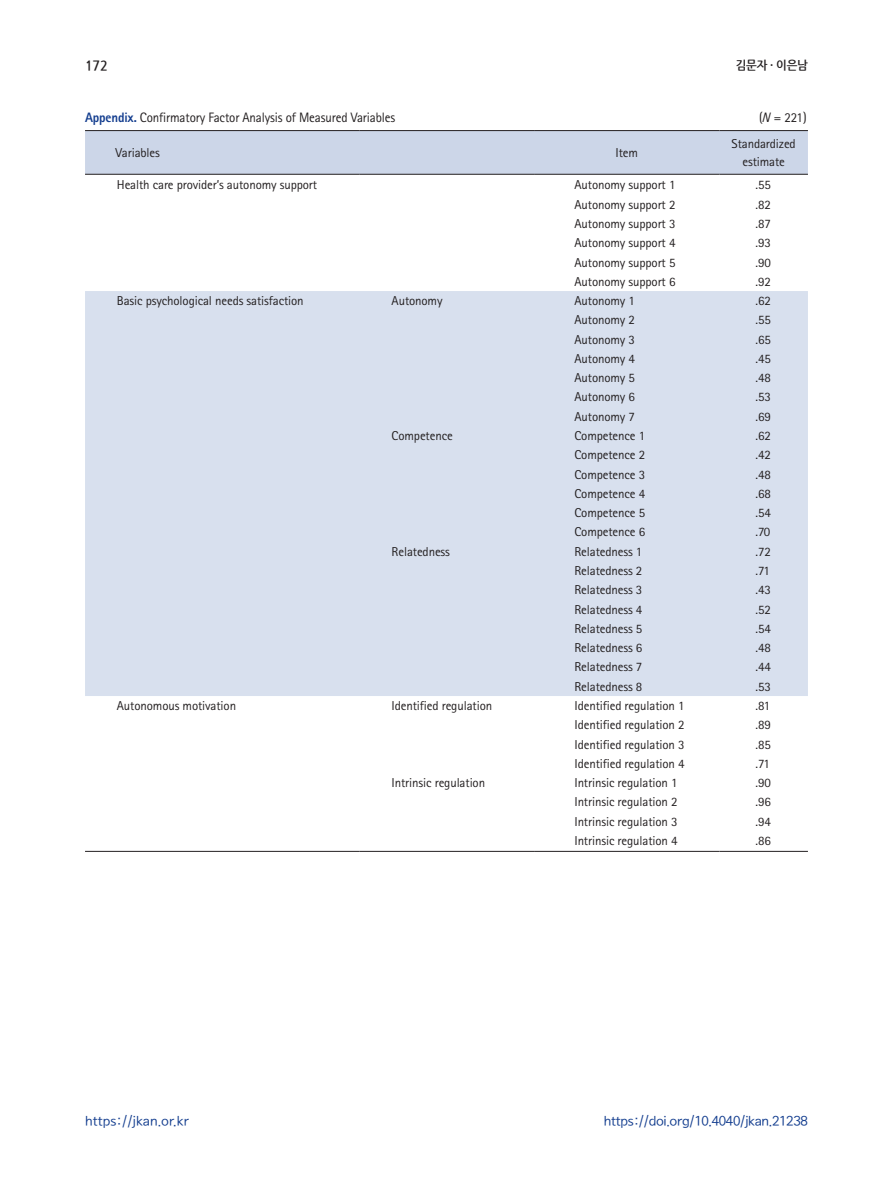
<style>
.page{position:relative;width:893px;height:1191px;background:#fff}
.page>*{position:absolute;margin:0;border:0;box-sizing:border-box;transform-origin:0 0}
.t1{font:13.65px "Rotis Sans Serif Std";letter-spacing:-.01em;color:#231f20;scale:.95 1}
.t2{font:13.5px "Seoul Namsan M";letter-spacing:-.025em;color:#143e8f}
.t3{font:13.5px "Seoul Namsan M";color:#143e8f}
.t4{font:700 13.5px "Nanum Gothic";color:#231f20;scale:.95 1}
.t5{font:12.9px/18px "Rotis Sans Serif Std";letter-spacing:-.01em;color:#231f20;text-align:center}
.t6{font:700 12px "Nanum Gothic";letter-spacing:-.02em;color:#231f20;scale:.95 1}
.s1{font-weight:800;color:#143e8f}
.s2{font-style:italic}
</style>
<div class="page">
<div style="left:85px;top:131px;width:723px;height:43px;background:#ccd6e8"></div>
<div style="left:85px;top:291px;width:723px;height:405px;background:#d8e0ee"></div>
<hr style="left:85px;top:130px;width:275px;height:1px;background:#231f20">
<hr style="left:360px;top:130px;width:174px;height:1px;background:#231f20">
<hr style="left:534px;top:130px;width:185px;height:1px;background:#231f20">
<hr style="left:719px;top:130px;width:89px;height:1px;background:#231f20">
<hr style="left:85px;top:174px;width:275px;height:1px;background:#231f20">
<hr style="left:360px;top:174px;width:174px;height:1px;background:#231f20">
<hr style="left:534px;top:174px;width:185px;height:1px;background:#231f20">
<hr style="left:719px;top:174px;width:89px;height:1px;background:#231f20">
<hr style="left:85px;top:851px;width:275px;height:1px;background:#231f20">
<hr style="left:360px;top:851px;width:174px;height:1px;background:#231f20">
<hr style="left:534px;top:851px;width:185px;height:1px;background:#231f20">
<hr style="left:719px;top:851px;width:89px;height:1px;background:#231f20">
<p class="t4" style="left:85px;top:59px;width:26px">172</p>
<p class="t6" style="left:736px;top:59px;width:77px">김문자 · 이은남</p>
<p class="t1" style="left:85px;top:109px;width:328px"><span class="s1">Appendix.</span> Confirmatory Factor Analysis of Measured Variables</p>
<p class="t1" style="left:759px;top:109px;width:51px">(<span class="s2">N</span> = 221)</p>
<p class="t5" style="left:116px;top:143px;width:46px">Variables</p>
<p class="t5" style="left:615px;top:143px;width:24px">Item</p>
<p class="t5" style="left:732px;top:134px;width:66px">Standardized estimate</p>
<p class="t5" style="left:117px;top:176px;width:202px">Health care provider’s autonomy support</p>
<p class="t5" style="left:574px;top:176px;width:102px">Autonomy support 1</p>
<p class="t5" style="left:756px;top:176px;width:17px">.55</p>
<p class="t5" style="left:574px;top:195px;width:102px">Autonomy support 2</p>
<p class="t5" style="left:756px;top:195px;width:17px">.82</p>
<p class="t5" style="left:574px;top:214px;width:102px">Autonomy support 3</p>
<p class="t5" style="left:756px;top:214px;width:17px">.87</p>
<p class="t5" style="left:574px;top:234px;width:102px">Autonomy support 4</p>
<p class="t5" style="left:756px;top:234px;width:17px">.93</p>
<p class="t5" style="left:574px;top:253px;width:102px">Autonomy support 5</p>
<p class="t5" style="left:756px;top:253px;width:17px">.90</p>
<p class="t5" style="left:574px;top:272px;width:102px">Autonomy support 6</p>
<p class="t5" style="left:756px;top:272px;width:17px">.92</p>
<p class="t5" style="left:117px;top:292px;width:188px">Basic psychological needs satisfaction</p>
<p class="t5" style="left:392px;top:292px;width:52px">Autonomy</p>
<p class="t5" style="left:574px;top:292px;width:62px">Autonomy 1</p>
<p class="t5" style="left:756px;top:292px;width:17px">.62</p>
<p class="t5" style="left:574px;top:311px;width:62px">Autonomy 2</p>
<p class="t5" style="left:756px;top:311px;width:17px">.55</p>
<p class="t5" style="left:574px;top:330px;width:62px">Autonomy 3</p>
<p class="t5" style="left:756px;top:330px;width:17px">.65</p>
<p class="t5" style="left:574px;top:349px;width:62px">Autonomy 4</p>
<p class="t5" style="left:756px;top:349px;width:17px">.45</p>
<p class="t5" style="left:574px;top:369px;width:62px">Autonomy 5</p>
<p class="t5" style="left:756px;top:369px;width:17px">.48</p>
<p class="t5" style="left:574px;top:388px;width:62px">Autonomy 6</p>
<p class="t5" style="left:756px;top:388px;width:17px">.53</p>
<p class="t5" style="left:574px;top:407px;width:62px">Autonomy 7</p>
<p class="t5" style="left:756px;top:407px;width:17px">.69</p>
<p class="t5" style="left:392px;top:426px;width:63px">Competence</p>
<p class="t5" style="left:574px;top:426px;width:72px">Competence 1</p>
<p class="t5" style="left:756px;top:426px;width:17px">.62</p>
<p class="t5" style="left:574px;top:446px;width:72px">Competence 2</p>
<p class="t5" style="left:756px;top:446px;width:17px">.42</p>
<p class="t5" style="left:574px;top:465px;width:72px">Competence 3</p>
<p class="t5" style="left:756px;top:465px;width:17px">.48</p>
<p class="t5" style="left:574px;top:484px;width:72px">Competence 4</p>
<p class="t5" style="left:756px;top:484px;width:17px">.68</p>
<p class="t5" style="left:574px;top:504px;width:72px">Competence 5</p>
<p class="t5" style="left:756px;top:504px;width:17px">.54</p>
<p class="t5" style="left:574px;top:523px;width:72px">Competence 6</p>
<p class="t5" style="left:756px;top:523px;width:16px">.70</p>
<p class="t5" style="left:392px;top:542px;width:60px">Relatedness</p>
<p class="t5" style="left:574px;top:542px;width:69px">Relatedness 1</p>
<p class="t5" style="left:756px;top:542px;width:17px">.72</p>
<p class="t5" style="left:574px;top:561px;width:69px">Relatedness 2</p>
<p class="t5" style="left:756px;top:561px;width:16px">.71</p>
<p class="t5" style="left:574px;top:581px;width:69px">Relatedness 3</p>
<p class="t5" style="left:756px;top:581px;width:17px">.43</p>
<p class="t5" style="left:574px;top:600px;width:69px">Relatedness 4</p>
<p class="t5" style="left:756px;top:600px;width:17px">.52</p>
<p class="t5" style="left:574px;top:619px;width:69px">Relatedness 5</p>
<p class="t5" style="left:756px;top:619px;width:17px">.54</p>
<p class="t5" style="left:574px;top:638px;width:69px">Relatedness 6</p>
<p class="t5" style="left:756px;top:638px;width:17px">.48</p>
<p class="t5" style="left:574px;top:658px;width:69px">Relatedness 7</p>
<p class="t5" style="left:756px;top:658px;width:17px">.44</p>
<p class="t5" style="left:574px;top:677px;width:69px">Relatedness 8</p>
<p class="t5" style="left:756px;top:677px;width:17px">.53</p>
<p class="t5" style="left:117px;top:696px;width:121px">Autonomous motivation</p>
<p class="t5" style="left:392px;top:696px;width:102px">Identified regulation</p>
<p class="t5" style="left:574px;top:696px;width:112px">Identified regulation 1</p>
<p class="t5" style="left:756px;top:696px;width:16px">.81</p>
<p class="t5" style="left:574px;top:716px;width:112px">Identified regulation 2</p>
<p class="t5" style="left:756px;top:716px;width:17px">.89</p>
<p class="t5" style="left:574px;top:735px;width:112px">Identified regulation 3</p>
<p class="t5" style="left:756px;top:735px;width:17px">.85</p>
<p class="t5" style="left:574px;top:754px;width:112px">Identified regulation 4</p>
<p class="t5" style="left:756px;top:754px;width:16px">.71</p>
<p class="t5" style="left:392px;top:773px;width:95px">Intrinsic regulation</p>
<p class="t5" style="left:574px;top:773px;width:105px">Intrinsic regulation 1</p>
<p class="t5" style="left:756px;top:773px;width:17px">.90</p>
<p class="t5" style="left:574px;top:793px;width:105px">Intrinsic regulation 2</p>
<p class="t5" style="left:756px;top:793px;width:17px">.96</p>
<p class="t5" style="left:574px;top:812px;width:105px">Intrinsic regulation 3</p>
<p class="t5" style="left:756px;top:812px;width:17px">.94</p>
<p class="t5" style="left:574px;top:831px;width:105px">Intrinsic regulation 4</p>
<p class="t5" style="left:756px;top:831px;width:17px">.86</p>
<p class="t3" style="left:85px;top:1114px;width:106px">https://jkan.or.kr</p>
<p class="t2" style="left:604px;top:1114px;width:206px">https://doi.org/10.4040/jkan.21238</p>
</div>
